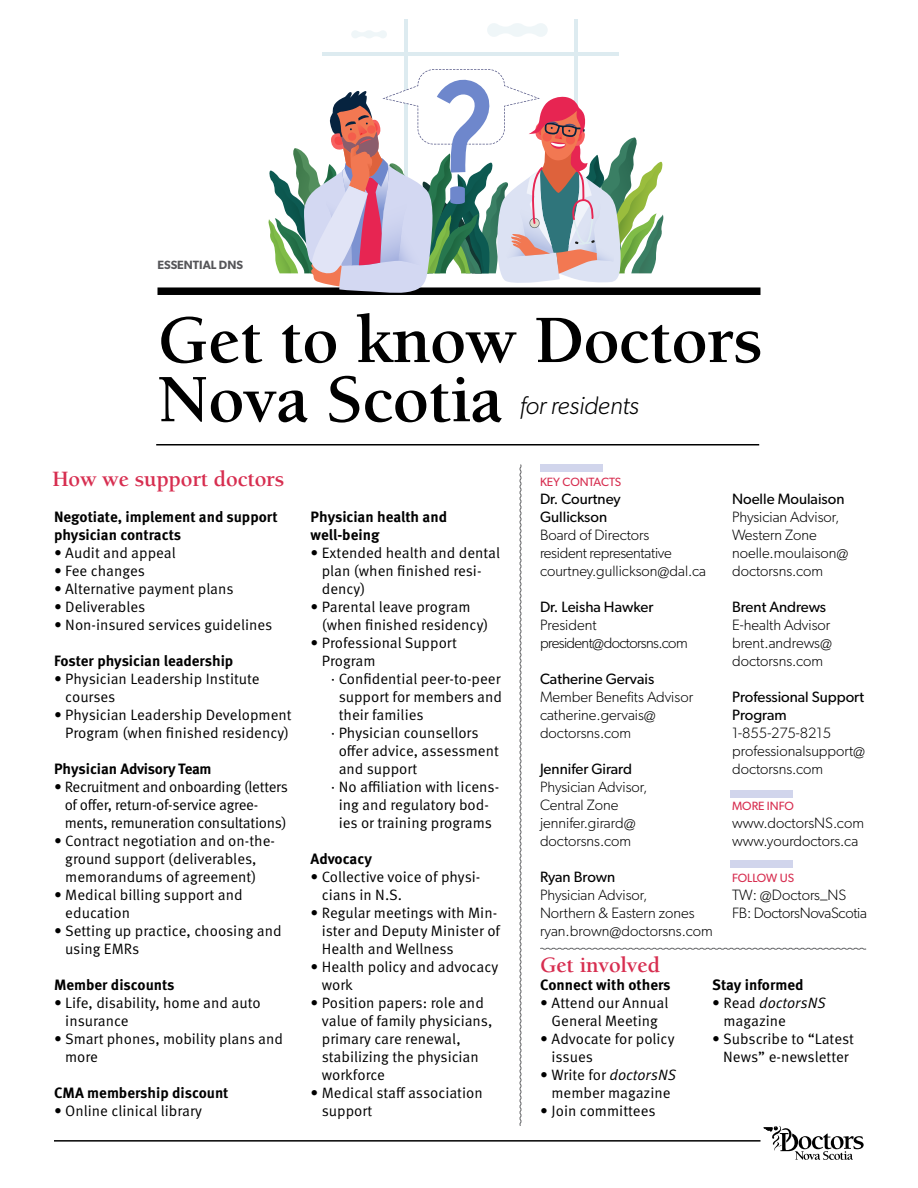
<style>
.page{position:relative;width:918px;height:1188px;background:#fff}
.page>*{position:absolute;margin:0;border:0;box-sizing:border-box;transform-origin:0 0}
.t1{font:700 69.6px/59.2px "Berkeley Std";letter-spacing:-.01em;color:#000}
.t2{font:italic 300 25.5px "Gibson";letter-spacing:-.01em;color:#000}
.t3{font:700 22.5px "Berkeley Std";letter-spacing:-.01em;color:#d72e50}
.t4{font:15px/18px "Meta OT Norm";color:#000}
.t5{font:300 15px/18px "Gibson";color:#000}
.t6{font:700 15px/18px "Meta OT";color:#000}
.t7{font:15px/18px "Gibson";color:#000}
.t8{font:15px/18px "Meta OT Norm";letter-spacing:-.02em;color:#000}
.t9{font:300 15px/18px "Gibson";letter-spacing:-.02em;color:#000}
.t10{font:300 15px/18px "Gibson";letter-spacing:-.04em;color:#000}
.t11{font:15px "Meta OT Norm Ita";color:#000}
.t12{font:12px "Gibson";color:#d72e50}
.t13{font:600 12px "Gibson";color:#565659}
.s1{font-family:"Meta OT Norm Ita"}
.s2{font-family:"Meta OT Norm"}
</style>
<div class="page">
<div style="left:731px;top:791px;width:62px;height:7px;background:#d1d5ec"></div>
<div style="left:540px;top:465px;width:63px;height:7px;background:#d1d5ec"></div>
<div style="left:731px;top:861px;width:62px;height:7px;background:#d1d5ec"></div>
<svg style="left:519px;top:464px;width:3px;height:662px"></svg>
<svg style="left:540px;top:947px;width:327px;height:3px"></svg>
<hr style="left:156px;top:444px;width:603px;height:2px;background:#000">
<hr style="left:54px;top:1140px;width:706px;height:2px;background:#000">
<div style="left:158px;top:287px;width:602px;height:8px;background:#000"></div>
<hr style="left:575px;top:19px;width:3px;height:254px;background:#ddebf0">
<hr style="left:404px;top:19px;width:3px;height:254px;background:#ddebf0">
<hr style="left:323px;top:53px;width:296px;height:3px;background:#ddebf0">
<svg style="left:268px;top:55px;width:396px;height:238px"></svg>
<svg style="left:487px;top:23px;width:61px;height:14px"></svg>
<svg style="left:351px;top:30px;width:36px;height:8px"></svg>
<svg style="left:763px;top:1126px;width:101px;height:34px"></svg>
<p class="t13" style="left:158px;top:258px;width:87px">ESSENTIAL DNS</p>
<h1 class="t1" style="left:158px;top:312px;width:607px">Get to know Doctors<br>Nova Scotia</h1>
<h2 class="t2" style="left:520px;top:390px;width:121px">for residents</h2>
<h3 class="t3" style="left:53px;top:467px;width:233px">How we support doctors</h3>
<p class="t6" style="left:54px;top:508px;width:225px">Negotiate, implement and support physician contracts</p>
<p class="t4" style="left:54px;top:544px;width:123px">• Audit and appeal</p>
<p class="t4" style="left:54px;top:562px;width:93px">• Fee changes</p>
<p class="t4" style="left:54px;top:580px;width:181px">• Alternative payment plans</p>
<p class="t4" style="left:54px;top:598px;width:93px">• Deliverables</p>
<p class="t4" style="left:54px;top:616px;width:220px">• Non-insured services guidelines</p>
<p class="t6" style="left:54px;top:652px;width:181px">Foster physician leadership</p>
<p class="t4" style="left:65px;top:670px;width:196px;text-indent:-11px">• Physician Leadership Institute courses</p>
<p class="t4" style="left:54px;top:706px;width:239px;text-align:center">• Physician Leadership Development<br>Program (when finished residency)</p>
<p class="t6" style="left:54px;top:760px;width:159px">Physician Advisory Team</p>
<p class="t8" style="left:65px;top:778px;width:225px;text-indent:-11px">• Recruitment and onboarding (letters of offer, return-of-service agree&shy;ments, remuneration consultations)</p>
<p class="t4" style="left:54px;top:832px;width:223px;text-align:center">• Contract negotiation and on-the&shy;ground support (deliverables, memorandums of agreement)</p>
<p class="t4" style="left:65px;top:886px;width:179px;text-indent:-11px">• Medical billing support and education</p>
<p class="t4" style="left:65px;top:922px;width:218px;text-indent:-11px">• Setting up practice, choosing and using EMRs</p>
<p class="t6" style="left:54px;top:976px;width:122px">Member discounts</p>
<p class="t4" style="left:65px;top:994px;width:197px;text-indent:-11px">• Life, disability, home and auto insurance</p>
<p class="t4" style="left:65px;top:1030px;width:220px;text-indent:-11px">• Smart phones, mobility plans and more</p>
<p class="t6" style="left:54px;top:1084px;width:176px">CMA membership discount</p>
<p class="t4" style="left:54px;top:1102px;width:150px">• Online clinical library</p>
<p class="t6" style="left:310px;top:508px;width:138px">Physician health and well-being</p>
<p class="t4" style="left:322px;top:544px;width:180px;text-indent:-11px">• Extended health and dental plan (when finished resi&shy;dency)</p>
<p class="t4" style="left:322px;top:598px;width:168px;text-indent:-11px">• Parental leave program (when finished residency)</p>
<p class="t4" style="left:310px;top:634px;width:148px">• Professional Support</p>
<p class="t4" style="left:322px;top:652px;width:55px">Program</p>
<p class="t4" style="left:331px;top:670px;width:171px">· Confidential peer-to-peer</p>
<p class="t4" style="left:339px;top:688px;width:165px">support for members and</p>
<p class="t4" style="left:339px;top:706px;width:86px">their families</p>
<p class="t4" style="left:331px;top:724px;width:149px">· Physician counsellors</p>
<p class="t4" style="left:339px;top:742px;width:162px">offer advice, assessment</p>
<p class="t4" style="left:339px;top:760px;width:80px">and support</p>
<p class="t4" style="left:331px;top:778px;width:170px">· No affiliation with licens-</p>
<p class="t4" style="left:339px;top:796px;width:152px">ing and regulatory bod-</p>
<p class="t4" style="left:339px;top:814px;width:155px">ies or training programs</p>
<p class="t6" style="left:310px;top:850px;width:63px">Advocacy</p>
<p class="t4" style="left:322px;top:868px;width:160px;text-indent:-11px">• Collective voice of physi&shy;cians in N.S.</p>
<p class="t4" style="left:322px;top:904px;width:180px;text-indent:-11px">• Regular meetings with Min&shy;ister and Deputy Minister of<br>Health and Wellness</p>
<p class="t4" style="left:322px;top:958px;width:178px;text-indent:-11px">• Health policy and advocacy work</p>
<p class="t4" style="left:322px;top:994px;width:172px;text-indent:-11px">• Position papers: role and value of family physicians, primary care renewal, stabilizing the physician workforce</p>
<p class="t4" style="left:322px;top:1084px;width:162px;text-indent:-11px">• Medical staff association support</p>
<p class="t12" style="left:540px;top:475px;width:83px">KEY CONTACTS</p>
<p class="t7" style="left:540px;top:490px;width:82px">Dr. Courtney<br>Gullickson</p>
<p class="t5" style="left:540px;top:526px;width:168px">Board of Directors<br>resident representative courtney.gullickson@dal.ca</p>
<p class="t7" style="left:540px;top:598px;width:115px">Dr. Leisha Hawker</p>
<p class="t10" style="left:540px;top:616px;width:149px">President president@doctorsns.com</p>
<p class="t7" style="left:540px;top:670px;width:116px">Catherine Gervais</p>
<p class="t5" style="left:540px;top:688px;width:155px">Member Benefits Advisor catherine.gervais@ doctorsns.com</p>
<p class="t7" style="left:540px;top:760px;width:93px">Jennifer Girard</p>
<p class="t5" style="left:540px;top:778px;width:109px">Physician Advisor,<br>Central Zone jennifer.girard@ doctorsns.com</p>
<p class="t7" style="left:540px;top:868px;width:77px">Ryan Brown</p>
<p class="t5" style="left:540px;top:886px;width:174px">Physician Advisor,<br>Northern &amp; Eastern zones ryan.brown@doctorsns.com</p>
<h3 class="t3" style="left:540px;top:953px;width:122px">Get involved</h3>
<p class="t7" style="left:732px;top:490px;width:114px">Noelle Moulaison</p>
<p class="t5" style="left:732px;top:508px;width:118px">Physician Advisor,<br>Western Zone noelle.moulaison@ doctorsns.com</p>
<p class="t7" style="left:732px;top:598px;width:96px">Brent Andrews</p>
<p class="t5" style="left:732px;top:616px;width:102px;text-align:justify">E-health Advisor brent.andrews@ doctorsns.com</p>
<p class="t7" style="left:732px;top:688px;width:133px">Professional Support<br>Program</p>
<p class="t5" style="left:732px;top:724px;width:135px">1-855-275-8215 professionalsupport@ doctorsns.com</p>
<p class="t12" style="left:732px;top:799px;width:63px">MORE INFO</p>
<p class="t5" style="left:732px;top:814px;width:133px">www.doctorsNS.com www.yourdoctors.ca</p>
<p class="t12" style="left:732px;top:871px;width:64px">FOLLOW US</p>
<p class="t9" style="left:732px;top:886px;width:136px">TW: @Doctors_NS<br>FB: DoctorsNovaScotia</p>
<p class="t6" style="left:540px;top:976px;width:132px">Connect with others</p>
<p class="t4" style="left:540px;top:994px;width:130px;text-align:center">• Attend our Annual<br>General Meeting</p>
<p class="t4" style="left:552px;top:1030px;width:124px;text-indent:-11px">• Advocate for policy issues</p>
<p class="t4" style="left:540px;top:1066px;width:137px;text-align:center">• Write for <span class="s1">doctorsNS </span>member magazine</p>
<p class="t4" style="left:540px;top:1102px;width:117px">• Join committees</p>
<p class="t6" style="left:712px;top:976px;width:93px">Stay informed</p>
<p class="t11" style="left:712px;top:994px;width:115px"><span class="s2">• Read</span> doctorsNS</p>
<p class="t4" style="left:724px;top:1012px;width:64px">magazine</p>
<p class="t4" style="left:712px;top:1030px;width:143px;text-align:center">• Subscribe to “Latest<br>News” e-newsletter</p>
</div>
